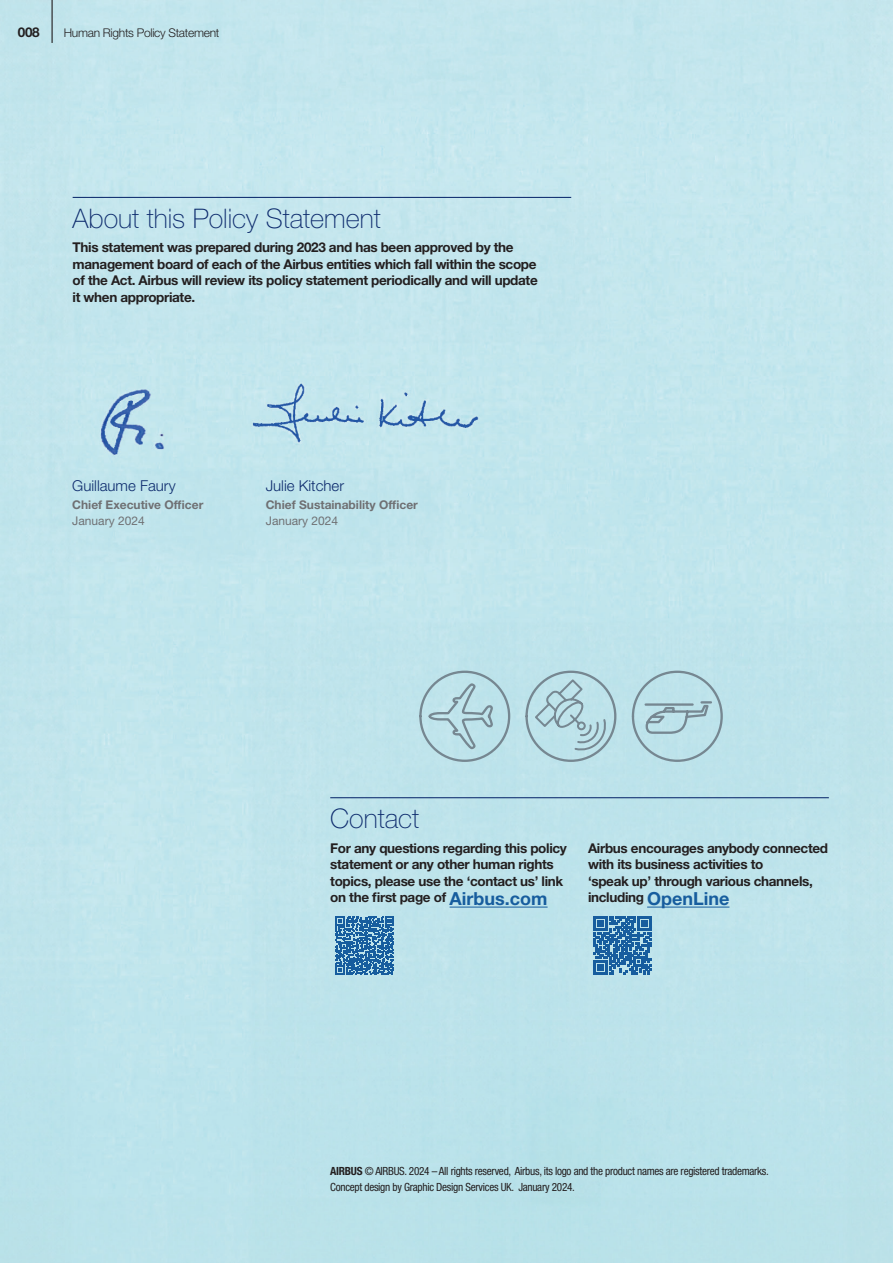
<style>
.page{position:relative;width:893px;height:1263px;background:#c0e5ec}
.page>*{position:absolute;margin:0;border:0;box-sizing:border-box;transform-origin:0 0}
._2nd_subtitle{font:100 27px "Helvetica Neue LT Std";color:#0d2b6d}
._2nd_subtitle-2{font:300 15px "Helvetica Neue LT Std";color:#0d2b6d}
._2nd_subtitle-3{font:700 13.5px/16.5px "Helvetica Neue LT Std";letter-spacing:-.025em;color:#231f20}
._2nd_subtitle-4{font:700 12px "Helvetica Neue LT Std";color:#6f7073}
.t1{font:300 12px "Helvetica Neue LT Std";letter-spacing:-.025em;color:#231f20}
._2nd_subtitle-5{font:12px "Helvetica Neue LT Std";color:#6f7073}
.t2{font:condensed 11.25px "Helvetica Neue LT Std";letter-spacing:-.025em;color:#231f20}
.s1{font-size:18px;color:#175d9e}
.s2{font-weight:700}
</style>
<div class="page">
<hr style="left:52px;top:0;width:1px;height:43px;background:#231f20">
<svg style="left:631px;top:669px;width:93px;height:94px;background:#b3d5de"></svg>
<div style="left:525px;top:671px;width:91px;height:91px;border:2px solid #768791;border-radius:50%"></div>
<svg style="left:533px;top:677px;width:73px;height:74px;background:#b1d3db"></svg>
<svg style="left:418px;top:669px;width:93px;height:94px;background:#b3d5dd"></svg>
<hr style="left:73px;top:197px;width:498px;height:1px;background:#0d2b6d">
<hr style="left:330px;top:797px;width:499px;height:1px;background:#0d2b6d">
<hr style="left:450px;top:907px;width:98px;height:1px;background:#175d9e">
<hr style="left:647px;top:907px;width:82px;height:1px;background:#175d9e">
<svg style="left:335px;top:916px;width:59px;height:59px;background:#4280b2"></svg>
<svg style="left:593px;top:916px;width:59px;height:59px;background:#417fb1"></svg>
<p class="_2nd_subtitle-3" style="left:18px;top:23px;width:23px">008</p>
<p class="t1" style="left:64px;top:25px;width:157px">Human Rights Policy Statement</p>
<p class="_2nd_subtitle" style="left:73px;top:203px;width:310px">About this Policy Statement</p>
<p class="_2nd_subtitle-3" style="left:73px;top:239px;width:467px">This statement was prepared during 2023 and has been approved by the management board of each of the Airbus entities which fall within the scope of the Act. Airbus will review its policy statement periodically and will update it when appropriate.</p>
<p class="_2nd_subtitle-2" style="left:72px;top:477px;width:105px">Guillaume Faury</p>
<p class="_2nd_subtitle-4" style="left:72px;top:497px;width:133px">Chief Executive Officer</p>
<p class="_2nd_subtitle-5" style="left:72px;top:513px;width:74px">January 2024</p>
<p class="_2nd_subtitle-2" style="left:266px;top:477px;width:80px">Julie Kitcher</p>
<p class="_2nd_subtitle-4" style="left:266px;top:497px;width:154px">Chief Sustainability Officer</p>
<p class="_2nd_subtitle-5" style="left:266px;top:513px;width:74px">January 2024</p>
<p class="_2nd_subtitle" style="left:330px;top:803px;width:91px">Contact</p>
<p class="_2nd_subtitle-3" style="left:330px;top:839px;width:238px">For any questions regarding this policy statement or any other human rights topics, please use the ‘contact us’ link on the first page of <span class="s1">Airbus.com</span></p>
<p class="_2nd_subtitle-3" style="left:588px;top:839px;width:242px">Airbus encourages anybody connected with its business activities to<br>‘speak up’ through various channels, including <span class="s1">OpenLine</span></p>
<p class="t2" style="left:330px;top:1164px;width:440px"><span class="s2">AIRBUS</span> © AIRBUS. 2024 – All rights reserved, Airbus, its logo and the product names are registered trademarks.</p>
<p class="t2" style="left:330px;top:1180px;width:246px">Concept design by Graphic Design Services UK. January 2024.</p>
</div>
